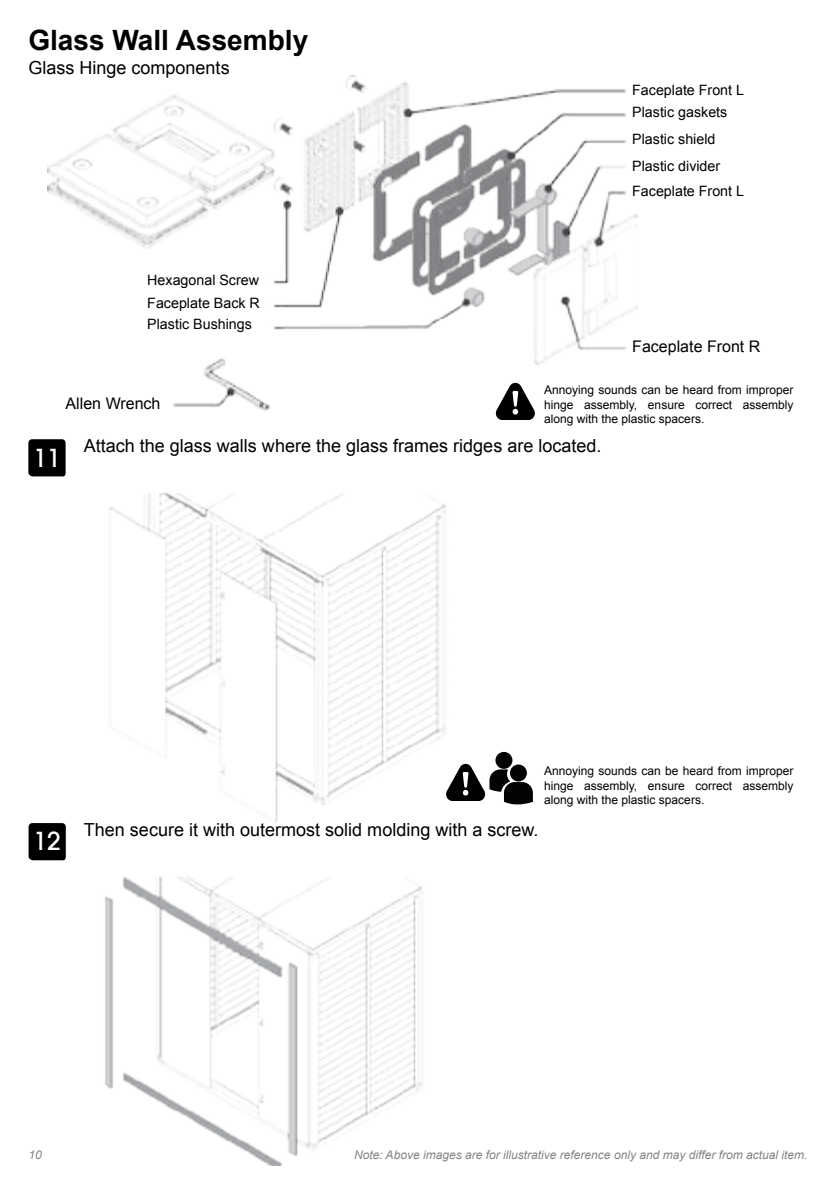
<style>
.page{position:relative;width:840px;height:1191px;background:#fff}
.page>*{position:absolute;margin:0;border:0;box-sizing:border-box;transform-origin:0 0}
.t1{font:700 28px "Arial";color:#000}
.t2{font:500 24.8px "Avant Garde LT";color:#fff}
.t3{font:18px "Arial";color:#000}
.t4{font:16px "Arial";color:#000}
.t5{font:14.2px/21.6px "Arial";color:#000}
.t6{font:12px/14.4px "Arial";color:#000;text-align:justify}
.t7{font:italic 12px "Arial";color:#828486}
</style>
<div class="page">
<img style="left:47px;top:76px;width:590px;height:1089px">
<svg style="left:495px;top:383px;width:39px;height:37px"></svg>
<svg style="left:28px;top:439px;width:38px;height:37px"></svg>
<svg style="left:29px;top:823px;width:37px;height:37px"></svg>
<svg style="left:445px;top:752px;width:87px;height:52px"></svg>
<h1 class="t1" style="left:28px;top:29px;width:281px">Glass Wall Assembly</h1>
<h3 class="t3" style="left:28px;top:61px;width:203px">Glass Hinge components</h3>
<p class="t5" style="left:147px;top:270px;width:113px">Hexagonal Screw</p>
<p class="t5" style="left:147px;top:293px;width:114px">Faceplate Back R<br>Plastic Bushings</p>
<h3 class="t4" style="left:66px;top:397px;width:96px">Allen Wrench</h3>
<p class="t5" style="left:632px;top:80px;width:113px;line-height:22.4px">Faceplate Front L<br>Plastic gaskets</p>
<p class="t5" style="left:632px;top:127px;width:89px;line-height:27px">Plastic shield<br>Plastic divider</p>
<p class="t5" style="left:632px;top:181px;width:113px">Faceplate Front L</p>
<h3 class="t4" style="left:632px;top:340px;width:130px">Faceplate Front R</h3>
<p class="t6" style="left:543px;top:384px;width:251px">Annoying sounds can be heard from improper hinge assembly, ensure correct assembly along with the plastic spacers.</p>
<h2 class="t2" style="left:33px;top:443px;width:29px">11</h2>
<h3 class="t3" style="left:84px;top:439px;width:519px">Attach the glass walls where the glass frames ridges are located.</h3>
<h2 class="t2" style="left:33px;top:827px;width:29px">12</h2>
<p class="t6" style="left:543px;top:765px;width:251px">Annoying sounds can be heard from improper hinge assembly, ensure correct assembly along with the plastic spacers.</p>
<h3 class="t3" style="left:84px;top:823px;width:456px">Then secure it with outermost solid molding with a screw.</h3>
<p class="t7" style="left:28px;top:1150px;width:15px">10</p>
<p class="t7" style="left:354px;top:1150px;width:455px">Note: Above images are for illustrative reference only and may differ from actual item.</p>
</div>
